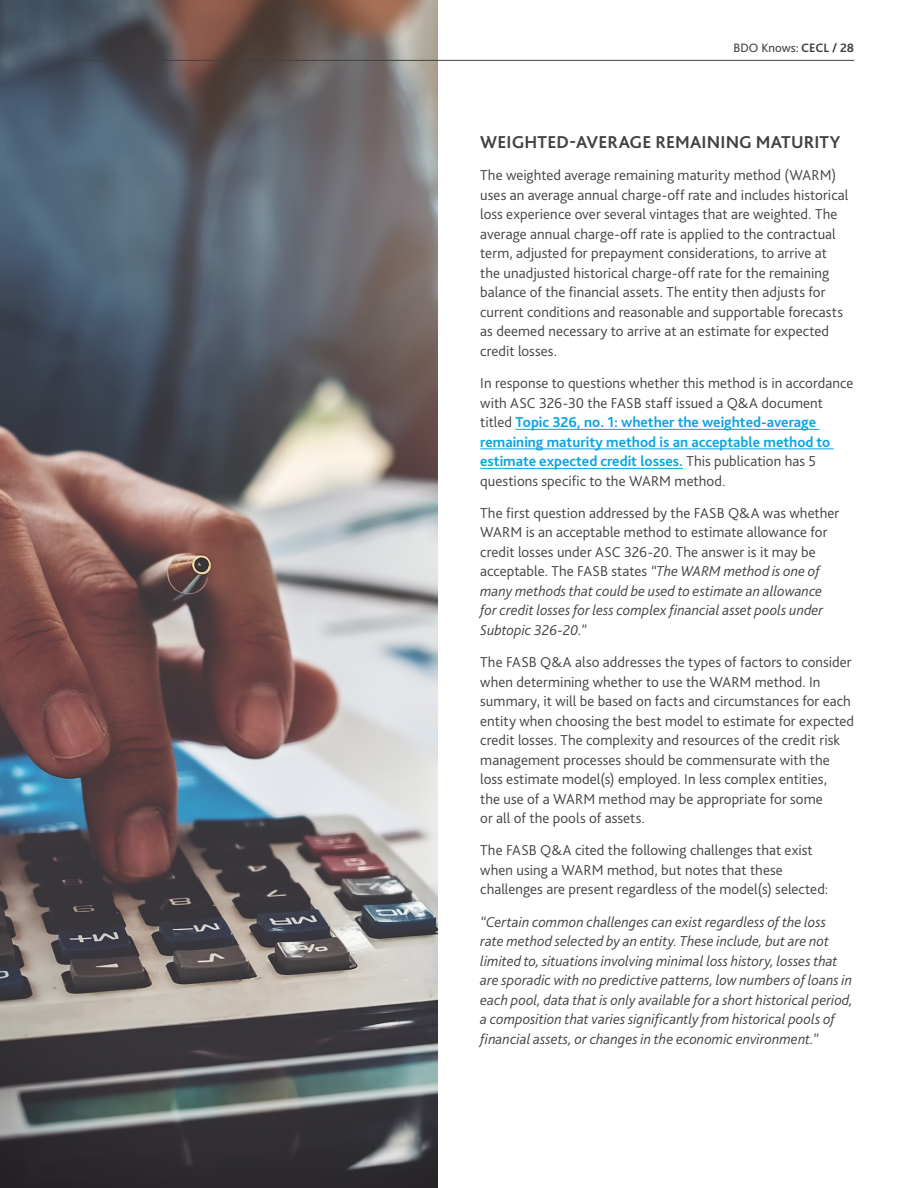
<style>
.page{position:relative;width:918px;height:1188px;background:#fff}
.page>*{position:absolute;margin:0;border:0;box-sizing:border-box;transform-origin:0 0}
.Subheading{font:700 18px "Bliss Pro";letter-spacing:.01em;color:#414140}
.Body_text_-_3mm_afte{font:300 15px/19.5px "Bliss Pro";letter-spacing:.005em;color:#414140}
.Body_text_-_3mm_afte-2{font:italic 300 15px/19.5px "Bliss Pro";letter-spacing:.005em;color:#414140}
.t1{font:12.75px "Bliss Pro";color:#414140}
.s1{font-weight:700}
.s2{font-weight:700;color:#0ca4de}
.s3{font-style:italic}
</style>
<div class="page">
<img style="left:0;top:0;width:438px;height:1188px">
<hr style="left:516px;top:429px;width:303px;height:1px;background:#0ca4de">
<hr style="left:480px;top:448px;width:354px;height:1px;background:#0ca4de">
<hr style="left:480px;top:468px;width:203px;height:1px;background:#0ca4de">
<hr style="left:64px;top:60px;width:790px;height:1px;background:#414140">
<p class="t1" style="left:734px;top:40px;width:122px">BDO Knows: <span class="s1">CECL / 28</span></p>
<p class="Subheading" style="left:480px;top:131px;width:362px">WEIGHTED-AVERAGE REMAINING MATURITY</p>
<p class="Body_text_-_3mm_afte" style="left:480px;top:165px;width:370px">The weighted average remaining maturity method (WARM) uses an average annual charge-off rate and includes historical loss experience over several vintages that are weighted. The average annual charge-off rate is applied to the contractual term, adjusted for prepayment considerations, to arrive at the unadjusted historical charge-off rate for the remaining balance of the financial assets. The entity then adjusts for current conditions and reasonable and supportable forecasts as deemed necessary to arrive at an estimate for expected credit losses.</p>
<p class="Body_text_-_3mm_afte" style="left:480px;top:373px;width:375px">In response to questions whether this method is in accordance with ASC 326-30 the FASB staff issued a Q&amp;A document titled <span class="s2">Topic 326, no. 1: whether the weighted-average remaining maturity method is an acceptable method to estimate expected credit losses.</span> This publication has 5 questions specific to the WARM method.</p>
<p class="Body_text_-_3mm_afte" style="left:480px;top:503px;width:361px">The first question addressed by the FASB Q&amp;A was whether WARM is an acceptable method to estimate allowance for credit losses under ASC 326-20. The answer is it may be acceptable. The FASB states <span class="s3">“The WARM method is one of many methods that could be used to estimate an allowance for credit losses for less complex financial asset pools under Subtopic 326-20.”</span></p>
<p class="Body_text_-_3mm_afte" style="left:480px;top:652px;width:375px">The FASB Q&amp;A also addresses the types of factors to consider when determining whether to use the WARM method. In summary, it will be based on facts and circumstances for each entity when choosing the best model to estimate for expected credit losses. The complexity and resources of the credit risk management processes should be commensurate with the loss estimate model(s) employed. In less complex entities,<br>the use of a WARM method may be appropriate for some<br>or all of the pools of assets.</p>
<p class="Body_text_-_3mm_afte" style="left:480px;top:840px;width:350px">The FASB Q&amp;A cited the following challenges that exist when using a WARM method, but notes that these challenges are present regardless of the model(s) selected:</p>
<p class="Body_text_-_3mm_afte-2" style="left:480px;top:912px;width:374px">“Certain common challenges can exist regardless of the loss rate method selected by an entity. These include, but are not limited to, situations involving minimal loss history, losses that are sporadic with no predictive patterns, low numbers of loans in each pool, data that is only available for a short historical period, a composition that varies significantly from historical pools of financial assets, or changes in the economic environment.”</p>
</div>
